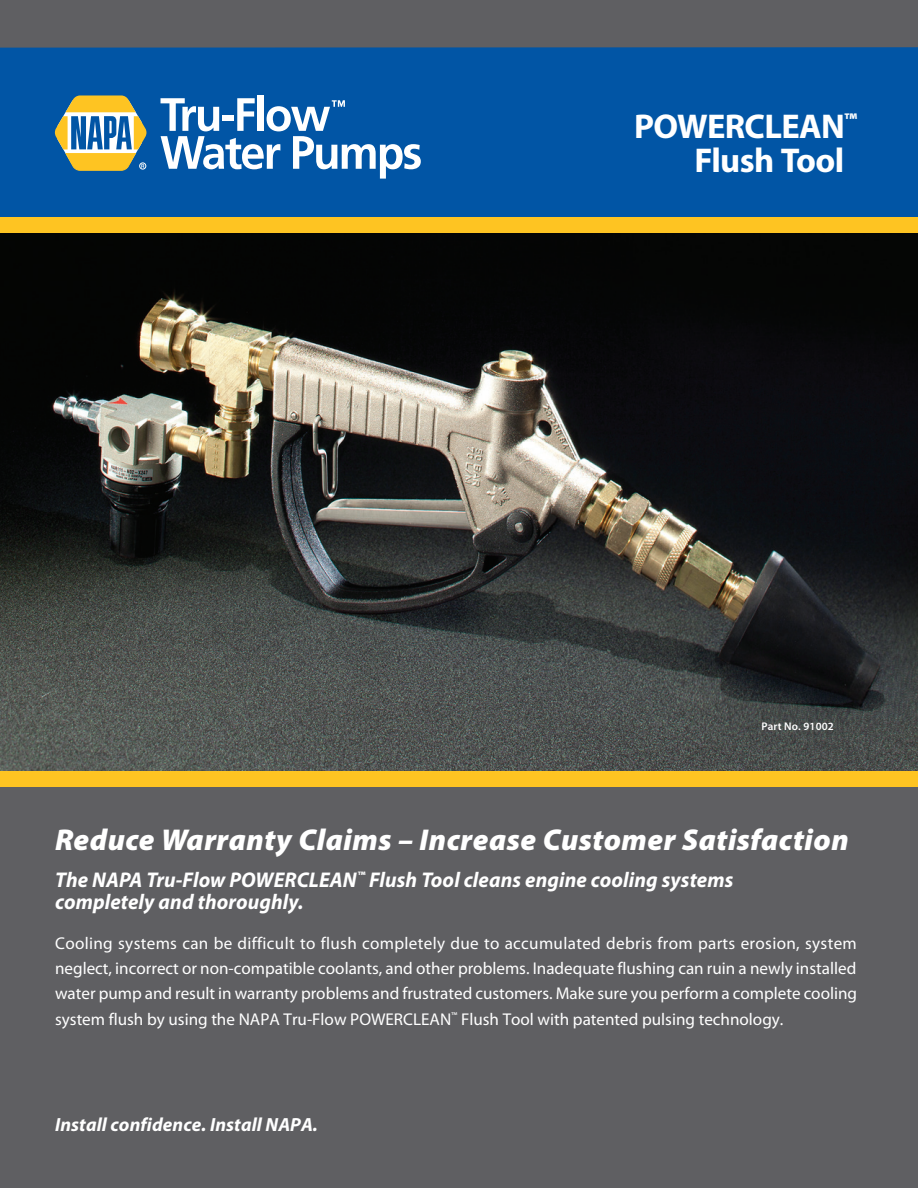
<style>
.page{position:relative;width:918px;height:1188px;background:#fff}
.page>*{position:absolute;margin:0;border:0;box-sizing:border-box;transform-origin:0 0}
.Header_Head{font:700 34.5px/33.6px "Myriad Pro";letter-spacing:-.02em;color:#fff}
.Body_Head_PMS123{font:italic 900 30.15px "Myriad Pro";letter-spacing:.015em;color:#fff}
.Body_Head_PMS123-2{font:italic 700 21.3px/22px "Myriad Pro";letter-spacing:.005em;color:#fff}
.Body_-_White{font:italic 700 19.05px "Myriad Pro";letter-spacing:.005em;color:#fff}
.Body_-_White-2{font:17.1px/25.5px "Myriad Pro";color:#fff;text-align:justify}
.Body_-_White-3{font:600 11.1px "Myriad Pro";letter-spacing:.015em;color:#fff}
</style>
<div class="page">
<img style="left:0;top:232px;width:918px;height:540px">
<div style="left:0;top:779px;width:918px;height:409px;background:#5f5f62"></div>
<div style="left:0;top:47px;width:918px;height:170px;background:#0155a5"></div>
<div style="left:0;top:0;width:918px;height:48px;background:#5f5f62"></div>
<div style="left:0;top:217px;width:918px;height:15px;background:#fec422"></div>
<svg style="left:55px;top:95px;width:91px;height:76px"></svg>
<div style="left:258px;top:96px;width:6px;height:35px;background:#fff"></div>
<svg style="left:161px;top:98px;width:260px;height:81px"></svg>
<div style="left:0;top:772px;width:918px;height:15px;background:#fec422"></div>
<p class="Header_Head" style="left:695px;top:109px;width:164px;text-indent:-60px">POWERCLEAN<sup>™<br></sup>Flush Tool</p>
<p class="Body_-_White-3" style="left:761px;top:720px;width:74px">Part No. 91002</p>
<p class="Body_Head_PMS123" style="left:55px;top:823px;width:795px">Reduce Warranty Claims – Increase Customer Satisfaction</p>
<p class="Body_Head_PMS123-2" style="left:55px;top:868px;width:680px">The NAPA Tru-Flow POWERCLEAN<sup>™</sup> Flush Tool cleans engine cooling systems completely and thoroughly.</p>
<p class="Body_-_White-2" style="left:55px;top:930px;width:803px">Cooling systems can be difficult to flush completely due to accumulated debris from parts erosion, system neglect, incorrect or non-compatible coolants, and other problems. Inadequate flushing can ruin a newly installed water pump and result in warranty problems and frustrated customers. Make sure you perform a complete cooling system flush by using the NAPA Tru-Flow POWERCLEAN<sup>™</sup> Flush Tool with patented pulsing technology.</p>
<p class="Body_-_White" style="left:55px;top:1112px;width:264px">Install confidence. Install NAPA.</p>
</div>
